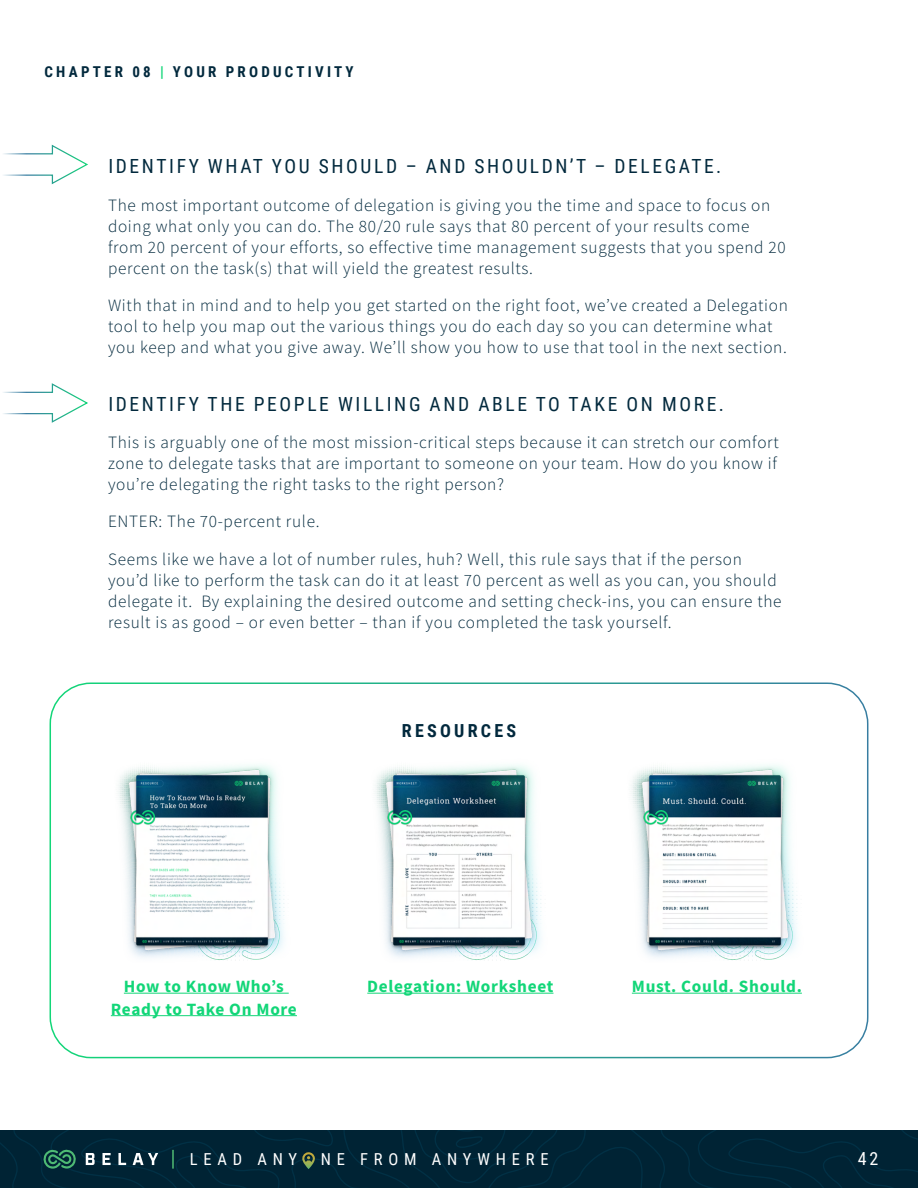
<style>
.page{position:relative;width:918px;height:1188px;background:#fff}
.page>*{position:absolute;margin:0;border:0;box-sizing:border-box;transform-origin:0 0}
.t1{font:19.5px "Roboto Condensed";letter-spacing:.135em;color:#02293d}
.t2{font:700 18px "Roboto Condensed";letter-spacing:.18em;color:#02293d}
.t3{font:18px "Roboto Condensed";color:#fff}
.t4{font:300 17.25px/21px "Source Sans Pro";letter-spacing:.04em;color:#02293d}
.t5{font:700 17.25px/22.5px "Source Sans Pro";letter-spacing:.04em;color:#12d678;text-align:center}
.t6{font:16.5px "Roboto Condensed";letter-spacing:.35em;color:#fff}
.t7{font:700 15px "Roboto Condensed";letter-spacing:.215em;color:#02293d}
.s1{color:#12d678}
</style>
<div class="page">
<div style="left:0;top:1130px;width:918px;height:58px;background:#002334"></div>
<svg style="left:86px;top:1153px;width:9px;height:12px"></svg>
<svg style="left:102px;top:1153px;width:9px;height:12px"></svg>
<svg style="left:118px;top:1153px;width:8px;height:12px"></svg>
<svg style="left:133px;top:1153px;width:25px;height:12px"></svg>
<svg style="left:42px;top:1149px;width:34px;height:20px"></svg>
<svg style="left:172px;top:1150px;width:2px;height:19px"></svg>
<svg style="left:301px;top:1152px;width:14px;height:17px"></svg>
<svg style="left:3px;top:145px;width:85px;height:39px"></svg>
<svg style="left:3px;top:383px;width:85px;height:40px"></svg>
<div style="left:50px;top:682px;width:818px;height:376px;border:2px solid #fff;border-radius:41px"></div>
<svg style="left:110px;top:765px;width:187px;height:252px"></svg>
<svg style="left:367px;top:765px;width:187px;height:229px"></svg>
<svg style="left:631px;top:765px;width:171px;height:229px"></svg>
<p class="t7" style="left:45px;top:61px;width:311px">CHAPTER 08 <span class="s1">|</span> YOUR PRODUCTIVITY</p>
<p class="t1" style="left:108px;top:153px;width:615px">IDENTIFY WHAT YOU SHOULD – AND SHOULDN’T – DELEGATE.</p>
<p class="t4" style="left:108px;top:194px;width:679px">The most important outcome of delegation is giving you the time and space to focus on doing what only you can do. The 80/20 rule says that 80 percent of your results come from 20 percent of your efforts, so effective time management suggests that you spend 20 percent on the task(s) that will yield the greatest results.</p>
<p class="t4" style="left:108px;top:295px;width:681px">With that in mind and to help you get started on the right foot, we’ve created a Delegation tool to help you map out the various things you do each day so you can determine what you keep and what you give away. We’ll show you how to use that tool in the next section.</p>
<p class="t1" style="left:108px;top:390px;width:617px">IDENTIFY THE PEOPLE WILLING AND ABLE TO TAKE ON MORE.</p>
<p class="t4" style="left:108px;top:432px;width:672px;text-align:justify">This is arguably one of the most mission-critical steps because it can stretch our comfort zone to delegate tasks that are important to someone on your team. How do you know if you’re delegating the right tasks to the right person?</p>
<p class="t4" style="left:108px;top:503px;width:635px;line-height:37.2px">ENTER: The 70-percent rule.<br>Seems like we have a lot of number rules, huh? Well, this rule says that if the person</p>
<p class="t4" style="left:108px;top:569px;width:675px">you’d like to perform the task can do it at least 70 percent as well as you can, you should delegate it. By explaining the desired outcome and setting check-ins, you can ensure the result is as good – or even better – than if you completed the task yourself.</p>
<p class="t2" style="left:402px;top:718px;width:116px">RESOURCES</p>
<p class="t5" style="left:111px;top:975px;width:188px">How to Know Who’s<br>Ready to Take On More</p>
<p class="t5" style="left:367px;top:975px;width:188px">Delegation: Worksheet</p>
<p class="t5" style="left:632px;top:975px;width:172px">Must. Could. Should.</p>
<p class="t6" style="left:190px;top:1148px;width:109px">LEAD ANY</p>
<p class="t6" style="left:321px;top:1148px;width:229px">NE FROM ANYWHERE</p>
<p class="t3" style="left:858px;top:1146px;width:22px">42</p>
</div>
